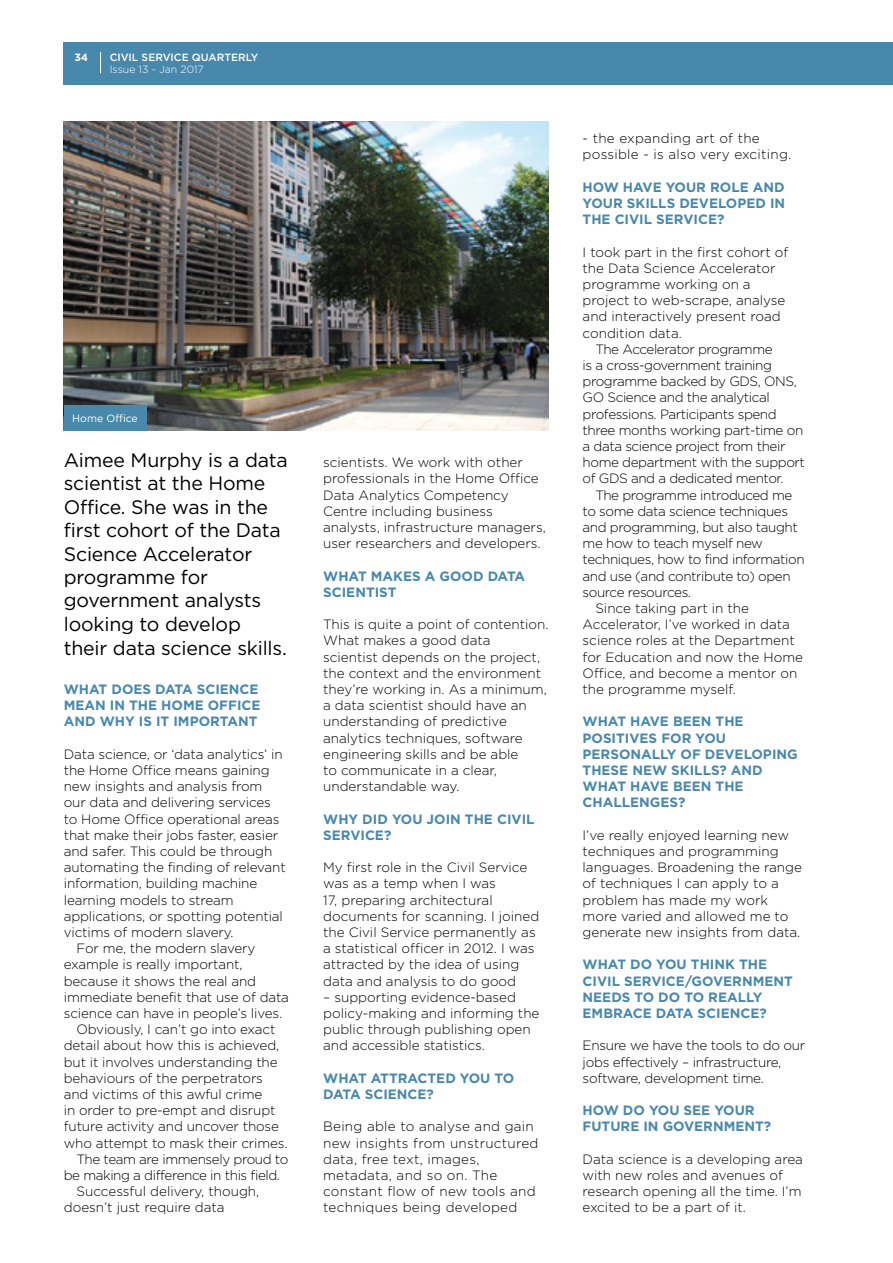
<style>
.page{position:relative;width:893px;height:1263px;background:#fff}
.page>*{position:absolute;margin:0;border:0;box-sizing:border-box;transform-origin:0 0}
.t1{font:19.5px/23.5px "Gotham";letter-spacing:-.01em;color:#000}
.t2{font:300 13.5px/16.2px "Gotham";letter-spacing:-.01em;color:#000}
.t3{font:300 13.5px/16.2px "Gotham";letter-spacing:-.03em;color:#000}
.t4{font:700 13.5px/16.2px "Gotham";color:#4888ac}
.t5{font:300 13.5px/16.2px "Gotham";letter-spacing:.02em;color:#000}
.t6{font:500 10.5px "Gotham";color:#fff}
.t7{font:300 10.5px "Gotham";color:#fff}
.t8{font:10.5px "Gotham";color:#fff}
.t9{font:700 10.5px "Gotham";color:#fff}
</style>
<div class="page">
<hr style="left:892px;top:0;width:1px;height:1263px;background:#e3e3e3">
<div style="left:64px;top:43px;width:829px;height:42px;background:#4888ac"></div>
<svg style="left:100px;top:52px;width:1px;height:21px"></svg>
<img style="left:64px;top:121px;width:485px;height:310px">
<div style="left:64px;top:405px;width:82px;height:26px;background:#4888ac"></div>
<p class="t9" style="left:74px;top:51px;width:15px">34</p>
<p class="t6" style="left:110px;top:51px;width:150px">CIVIL SERVICE QUARTERLY</p>
<p class="t7" style="left:110px;top:64px;width:96px">Issue 13 - Jan 2017</p>
<p class="t8" style="left:72px;top:413px;width:67px">Home Office</p>
<p class="t1" style="left:64px;top:448px;width:225px">Aimee Murphy is a data scientist at the Home<br>Office. She was in the first cohort of the Data<br>Science Accelerator programme for government analysts looking to develop their data science skills.</p>
<p class="t4" style="left:64px;top:681px;width:198px">WHAT DOES DATA SCIENCE<br>MEAN IN THE HOME OFFICE<br>AND WHY IS IT IMPORTANT</p>
<p class="t2" style="left:64px;top:746px;width:223px">Data science, or ‘data analytics’ in the Home Office means gaining new insights and analysis from our data and delivering services to Home Office operational areas that make their jobs faster, easier and safer. This could be through automating the finding of relevant information, building machine learning models to stream applications, or spotting potential victims of modern slavery.</p>
<p class="t2" style="left:64px;top:940px;width:227px;text-indent:13px">For me, the modern slavery example is really important, because it shows the real and immediate benefit that use of data science can have in people’s lives.</p>
<p class="t2" style="left:64px;top:1021px;width:225px;text-indent:13px">Obviously, I can’t go into exact detail about how this is achieved, but it involves understanding the behaviours of the perpetrators and victims of this awful crime<br>in order to pre-empt and disrupt future activity and uncover those who attempt to mask their crimes.</p>
<p class="t3" style="left:64px;top:1151px;width:226px;text-indent:13px">The team are immensely proud to be making a difference in this field.</p>
<p class="t2" style="left:64px;top:1183px;width:197px;text-indent:13px">Successful delivery, though, doesn’t just require data</p>
<p class="t2" style="left:323px;top:454px;width:224px">scientists. We work with other professionals in the Home Office<br>Data Analytics Competency<br>Centre including business analysts, infrastructure managers, user researchers and developers.</p>
<p class="t4" style="left:323px;top:567px;width:204px">WHAT MAKES A GOOD DATA<br>SCIENTIST</p>
<p class="t2" style="left:323px;top:616px;width:227px">This is quite a point of contention.<br>What makes a good data scientist depends on the project, the context and the environment they’re working in. As a minimum, a data scientist should have an understanding of predictive analytics techniques, software engineering skills and be able<br>to communicate in a clear, understandable way.</p>
<p class="t4" style="left:323px;top:810px;width:213px">WHY DID YOU JOIN THE CIVIL<br>SERVICE?</p>
<p class="t2" style="left:323px;top:859px;width:218px">My first role in the Civil Service was as a temp when I was<br>17, preparing architectural documents for scanning. I joined the Civil Service permanently as a statistical officer in 2012. I was attracted by the idea of using data and analysis to do good</p>
<p class="t2" style="left:323px;top:989px;width:218px">– supporting evidence-based policy-making and informing the public through publishing open and accessible statistics.</p>
<p class="t4" style="left:323px;top:1069px;width:193px">WHAT ATTRACTED YOU TO<br>DATA SCIENCE?</p>
<p class="t5" style="left:323px;top:1118px;width:217px">Being able to analyse and gain new insights from unstructured data, free text, images, metadata, and so on. The constant flow of new tools and techniques being developed</p>
<p class="t5" style="left:583px;top:130px;width:210px">- the expanding art of the possible - is also very exciting.</p>
<p class="t4" style="left:583px;top:178px;width:204px;text-align:justify">HOW HAVE YOUR ROLE AND YOUR SKILLS DEVELOPED IN THE CIVIL SERVICE?</p>
<p class="t2" style="left:583px;top:243px;width:207px">I took part in the first cohort of the Data Science Accelerator programme working on a project to web-scrape, analyse and interactively present road condition data.</p>
<p class="t3" style="left:583px;top:341px;width:224px;text-indent:13px">The Accelerator programme<br>is a cross-government training programme backed by GDS, ONS,<br>GO Science and the analytical professions. Participants spend three months working part-time on a data science project from their home department with the support of GDS and a dedicated mentor.</p>
<p class="t3" style="left:583px;top:486px;width:224px;text-indent:13px">The programme introduced me to some data science techniques and programming, but also taught me how to teach myself new techniques, how to find information and use (and contribute to) open source resources.</p>
<p class="t2" style="left:583px;top:600px;width:222px;text-indent:13px">Since taking part in the<br>Accelerator, I’ve worked in data science roles at the Department for Education and now the Home<br>Office, and become a mentor on the programme myself.</p>
<p class="t4" style="left:583px;top:713px;width:217px">WHAT HAVE BEEN THE<br>POSITIVES FOR YOU<br>PERSONALLY OF DEVELOPING<br>THESE NEW SKILLS? AND<br>WHAT HAVE BEEN THE<br>CHALLENGES?</p>
<p class="t2" style="left:583px;top:827px;width:221px">I’ve really enjoyed learning new techniques and programming languages. Broadening the range of techniques I can apply to a problem has made my work more varied and allowed me to generate new insights from data.</p>
<p class="t4" style="left:583px;top:956px;width:212px">WHAT DO YOU THINK THE<br>CIVIL SERVICE/GOVERNMENT<br>NEEDS TO DO TO REALLY<br>EMBRACE DATA SCIENCE?</p>
<p class="t2" style="left:583px;top:1037px;width:224px">Ensure we have the tools to do our jobs effectively – infrastructure, software, development time.</p>
<p class="t4" style="left:583px;top:1102px;width:190px">HOW DO YOU SEE YOUR<br>FUTURE IN GOVERNMENT?</p>
<p class="t2" style="left:583px;top:1151px;width:222px">Data science is a developing area with new roles and avenues of research opening all the time. I’m excited to be a part of it.</p>
</div>
